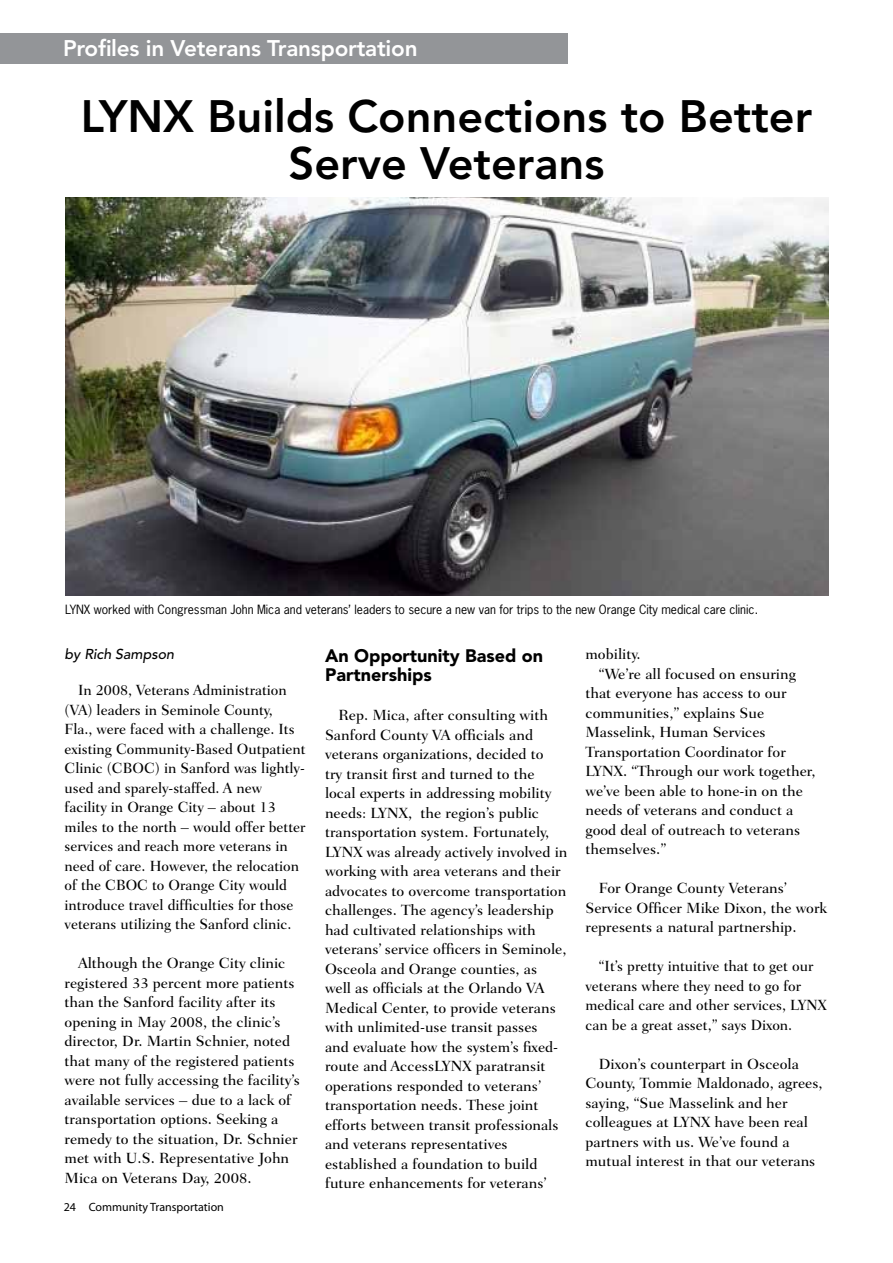
<style>
.page{position:relative;width:893px;height:1263px;background:#fff}
.page>*{position:absolute;margin:0;border:0;box-sizing:border-box;transform-origin:0 0}
.t1{font:800 45px/46.5px "Avenir";color:#000;text-align:center}
.t2{font:800 22.5px "Avenir";letter-spacing:-.01em;color:#fff}
.t3{font:900 18px/19.5px "Avenir";color:#000}
.t4{font:500 15px/19.5px "Fairfield LH";color:#000}
.t5{font:italic 500 14.25px "Avenir";color:#000}
.t6{font:12px "News Gothic";color:#000}
.t7{font:12px "Myriad";color:#000}
</style>
<div class="page">
<img style="left:65px;top:198px;width:764px;height:397px">
<div style="left:0;top:33px;width:568px;height:31px;background:#939598"></div>
<h2 class="t2" style="left:63px;top:35px;width:356px">Profiles in Veterans Transportation</h2>
<h1 class="t1" style="left:81px;top:93px;width:733px">LYNX Builds Connections to Better<br>Serve Veterans</h1>
<p class="t6" style="left:65px;top:602px;width:695px">LYNX worked with Congressman John Mica and veterans’ leaders to secure a new van for trips to the new Orange City medical care clinic.</p>
<p class="t5" style="left:65px;top:646px;width:111px">by Rich Sampson</p>
<p class="t4" style="left:65px;top:681px;width:243px;text-indent:14px">In 2008, Veterans Administration (VA) leaders in Seminole County,<br>Fla., were faced with a challenge. Its existing Community-Based Outpatient Clinic (CBOC) in Sanford was lightly&shy;used and sparely-staffed. A new facility in Orange City – about 13 miles to the north – would offer better services and reach more veterans in need of care. However, the relocation of the CBOC to Orange City would introduce travel difficulties for those veterans utilizing the Sanford clinic.</p>
<p class="t4" style="left:65px;top:954px;width:237px;text-indent:14px">Although the Orange City clinic registered 33 percent more patients than the Sanford facility after its opening in May 2008, the clinic’s director, Dr. Martin Schnier, noted that many of the registered patients were not fully accessing the facility’s available services – due to a lack of transportation options. Seeking a remedy to the situation, Dr. Schnier met with U.S. Representative John Mica on Veterans Day, 2008.</p>
<p class="t7" style="left:64px;top:1201px;width:162px">24 Community Transportation</p>
<p class="t3" style="left:325px;top:646px;width:220px">An Opportunity Based on<br>Partnerships</p>
<p class="t4" style="left:325px;top:706px;width:244px;text-indent:14px">Rep. Mica, after consulting with Sanford County VA officials and veterans organizations, decided to<br>try transit first and turned to the local experts in addressing mobility needs: LYNX, the region’s public transportation system. Fortunately, LYNX was already actively involved in working with area veterans and their advocates to overcome transportation challenges. The agency’s leadership had cultivated relationships with veterans’ service officers in Seminole, Osceola and Orange counties, as<br>well as officials at the Orlando VA Medical Center, to provide veterans with unlimited-use transit passes<br>and evaluate how the system’s fixed&shy;route and AccessLYNX paratransit operations responded to veterans’ transportation needs. These joint efforts between transit professionals and veterans representatives established a foundation to build future enhancements for veterans’</p>
<p class="t4" style="left:585px;top:645px;width:57px">mobility.</p>
<p class="t4" style="left:599px;top:664px;width:198px">“We’re all focused on ensuring</p>
<p class="t4" style="left:585px;top:684px;width:203px">that everyone has access to our</p>
<p class="t4" style="left:585px;top:703px;width:180px">communities,” explains Sue</p>
<p class="t4" style="left:585px;top:723px;width:182px">Masselink, Human Services</p>
<p class="t4" style="left:585px;top:742px;width:202px">Transportation Coordinator for</p>
<p class="t4" style="left:585px;top:762px;width:232px">LYNX. “Through our work together,</p>
<p class="t4" style="left:585px;top:781px;width:219px">we’ve been able to hone-in on the</p>
<p class="t4" style="left:585px;top:801px;width:209px">needs of veterans and conduct a</p>
<p class="t4" style="left:585px;top:820px;width:216px">good deal of outreach to veterans</p>
<p class="t4" style="left:585px;top:840px;width:82px">themselves.”</p>
<p class="t4" style="left:585px;top:879px;width:243px;text-indent:14px">For Orange County Veterans’<br>Service Officer Mike Dixon, the work represents a natural partnership.</p>
<p class="t4" style="left:585px;top:957px;width:243px;text-indent:14px">“It’s pretty intuitive that to get our veterans where they need to go for medical care and other services, LYNX can be a great asset,” says Dixon.</p>
<p class="t4" style="left:585px;top:1054px;width:239px;text-indent:14px">Dixon’s counterpart in Osceola County, Tommie Maldonado, agrees, saying, “Sue Masselink and her colleagues at LYNX have been real partners with us. We’ve found a mutual interest in that our veterans</p>
</div>
